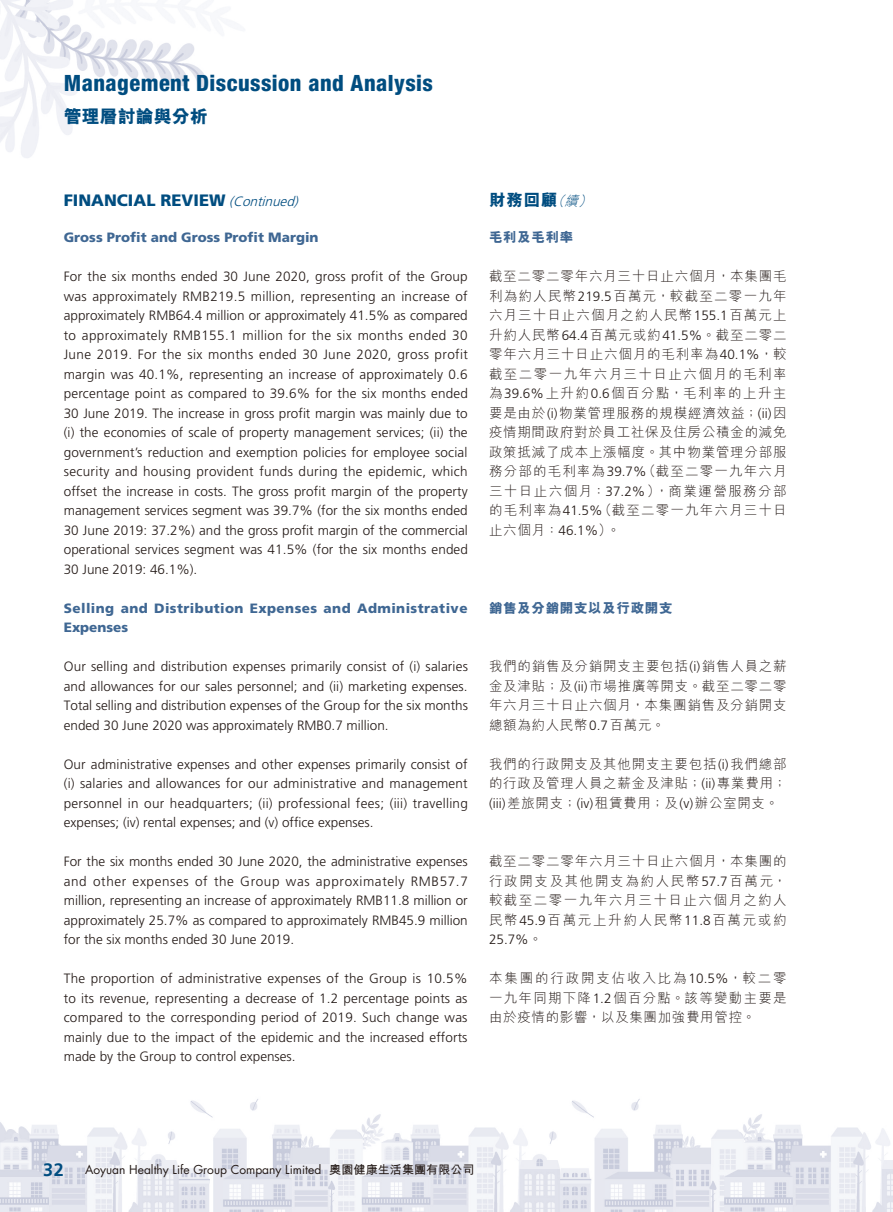
<style>
.page{position:relative;width:893px;height:1212px;background:#fff}
.page>*{position:absolute;margin:0;border:0;box-sizing:border-box;transform-origin:0 0}
.t1{font:800 condensed 22.5px "Helvetica Neue LT Std";letter-spacing:.02em;color:#004d80}
.t2{font:800 18px "M Hei HK";color:#004d80}
.t3{font:900 16.5px "Frutiger LT Std";color:#004d80}
.t4{font:800 16.5px "M Hei HK";color:#004d80}
.t5{font:300 13.5px/19.5px "Frutiger LT Std";color:#231916;text-align:justify}
.t6{font:300 13.5px/19.5px "M Hei HK";letter-spacing:.085em;color:#231916;text-align:justify}
.t7{font:900 13.5px/19.5px "Frutiger LT Std";letter-spacing:.03em;color:#3f6793}
.t8{font:900 13.5px "Frutiger LT Std";color:#3f6793}
.t9{font:800 13.5px "M Hei HK";letter-spacing:.05em;color:#3f6793}
.t10{font:12px "Futura Std";color:#231916}
.s1{font-weight:300;font-style:italic;font-size:13.5px}
.s2{font-family:"Frutiger LT Std"}
.s3{font-family:"M Hei HK"}
.s4{font-family:"Frutiger LT Std";font-weight:700;font-size:18px;color:#004d80}
.s5{font-family:"M Hei HK";font-weight:700}
</style>
<div class="page">
<img style="left:0;top:0;width:893px;height:1212px">
<h1 class="t1" style="left:64px;top:69px;width:371px">Management Discussion and Analysis</h1>
<h2 class="t2" style="left:64px;top:108px;width:145px">管理層討論與分析</h2>
<p class="t3" style="left:64px;top:190px;width:240px">FINANCIAL REVIEW <span class="s1">(Continued)</span></p>
<p class="t8" style="left:64px;top:230px;width:256px">Gross Profit and Gross Profit Margin</p>
<p class="t5" style="left:64px;top:267px;width:406px">For the six months ended 30 June 2020, gross profit of the Group was approximately RMB219.5 million, representing an increase of approximately RMB64.4 million or approximately 41.5% as compared to approximately RMB155.1 million for the six months ended 30<br>June 2019. For the six months ended 30 June 2020, gross profit margin was 40.1%, representing an increase of approximately 0.6 percentage point as compared to 39.6% for the six months ended 30 June 2019. The increase in gross profit margin was mainly due to (i) the economies of scale of property management services; (ii) the government’s reduction and exemption policies for employee social security and housing provident funds during the epidemic, which offset the increase in costs. The gross profit margin of the property management services segment was 39.7% (for the six months ended 30 June 2019: 37.2%) and the gross profit margin of the commercial operational services segment was 41.5% (for the six months ended 30 June 2019: 46.1%).</p>
<p class="t7" style="left:64px;top:598px;width:405px">Selling and Distribution Expenses and Administrative<br>Expenses</p>
<p class="t5" style="left:64px;top:657px;width:406px">Our selling and distribution expenses primarily consist of (i) salaries and allowances for our sales personnel; and (ii) marketing expenses.<br>Total selling and distribution expenses of the Group for the six months ended 30 June 2020 was approximately RMB0.7 million.</p>
<p class="t5" style="left:64px;top:755px;width:406px">Our administrative expenses and other expenses primarily consist of (i) salaries and allowances for our administrative and management personnel in our headquarters; (ii) professional fees; (iii) travelling expenses; (iv) rental expenses; and (v) office expenses.</p>
<p class="t5" style="left:64px;top:852px;width:406px">For the six months ended 30 June 2020, the administrative expenses and other expenses of the Group was approximately RMB57.7 million, representing an increase of approximately RMB11.8 million or approximately 25.7% as compared to approximately RMB45.9 million for the six months ended 30 June 2019.</p>
<p class="t5" style="left:64px;top:969px;width:405px">The proportion of administrative expenses of the Group is 10.5% to its revenue, representing a decrease of 1.2 percentage points as compared to the corresponding period of 2019. Such change was mainly due to the impact of the epidemic and the increased efforts made by the Group to control expenses.</p>
<p class="t4" style="left:489px;top:192px;width:108px">財務回顧<span class="s1">（續）</span></p>
<p class="t9" style="left:489px;top:231px;width:86px">毛利及毛利率</p>
<p class="t6" style="left:489px;top:266px;width:299px">截至二零二零年六月三十日止六個月，本集團毛利為約人民幣<span class="s2">219.5</span>百萬元，較截至二零一九年六月三十日止六個月之約人民幣<span class="s2">155.1</span>百萬元上升約人民幣<span class="s2">64.4</span>百萬元或約<span class="s2">41.5%</span>。截至二零二零年六月三十日止六個月的毛利率為<span class="s2">40.1%</span>，較截至二零一九年六月三十日止六個月的毛利率為<span class="s2">39.6%</span>上升約<span class="s2">0.6</span>個百分點，毛利率的上升主要是由於<span class="s2">(i)</span>物業管理服務的規模經濟效益；<span class="s2">(ii)</span>因疫情期間政府對於員工社保及住房公積金的減免政策抵減了成本上漲幅度。其中物業管理分部服務分部的毛利率為<span class="s2">39.7%</span>（截至二零一九年六月三十日止六個月：<span class="s2">37.2%</span>），商業運營服務分部的毛利率為<span class="s2">41.5%</span>（截至二零一九年六月三十日止六個月：<span class="s2">46.1%</span>）。</p>
<p class="t9" style="left:489px;top:601px;width:185px">銷售及分銷開支以及行政開支</p>
<p class="t6" style="left:489px;top:656px;width:299px">我們的銷售及分銷開支主要包括<span class="s2">(i)</span>銷售人員之薪金及津貼；及<span class="s2">(ii)</span>市場推廣等開支。截至二零二零年六月三十日止六個月，本集團銷售及分銷開支總額為約人民幣<span class="s2">0.7</span>百萬元。</p>
<p class="t6" style="left:489px;top:754px;width:299px">我們的行政開支及其他開支主要包括<span class="s2">(i)</span>我們總部的行政及管理人員之薪金及津貼；<span class="s2">(ii)</span>專業費用；<span class="s2">(iii)</span>差旅開支；<span class="s2">(iv)</span>租賃費用；及<span class="s2">(v)</span>辦公室開支。</p>
<p class="t6" style="left:489px;top:851px;width:299px">截至二零二零年六月三十日止六個月，本集團的行政開支及其他開支為約人民幣<span class="s2">57.7</span>百萬元，較截至二零一九年六月三十日止六個月之約人民幣<span class="s2">45.9</span>百萬元上升約人民幣<span class="s2">11.8</span>百萬元或約</p>
<p class="t5" style="left:489px;top:930px;width:55px">25.7%<span class="s3">。</span></p>
<p class="t6" style="left:489px;top:968px;width:299px">本集團的行政開支佔收入比為<span class="s2">10.5%</span>，較二零一九年同期下降<span class="s2">1.2</span>個百分點。該等變動主要是由於疫情的影響，以及集團加強費用管控。</p>
<p class="t10" style="left:43px;top:1162px;width:433px"><span class="s4">32</span> Aoyuan Healthy Life Group Company Limited <span class="s5">奧園健康生活集團有限公司</span></p>
</div>
